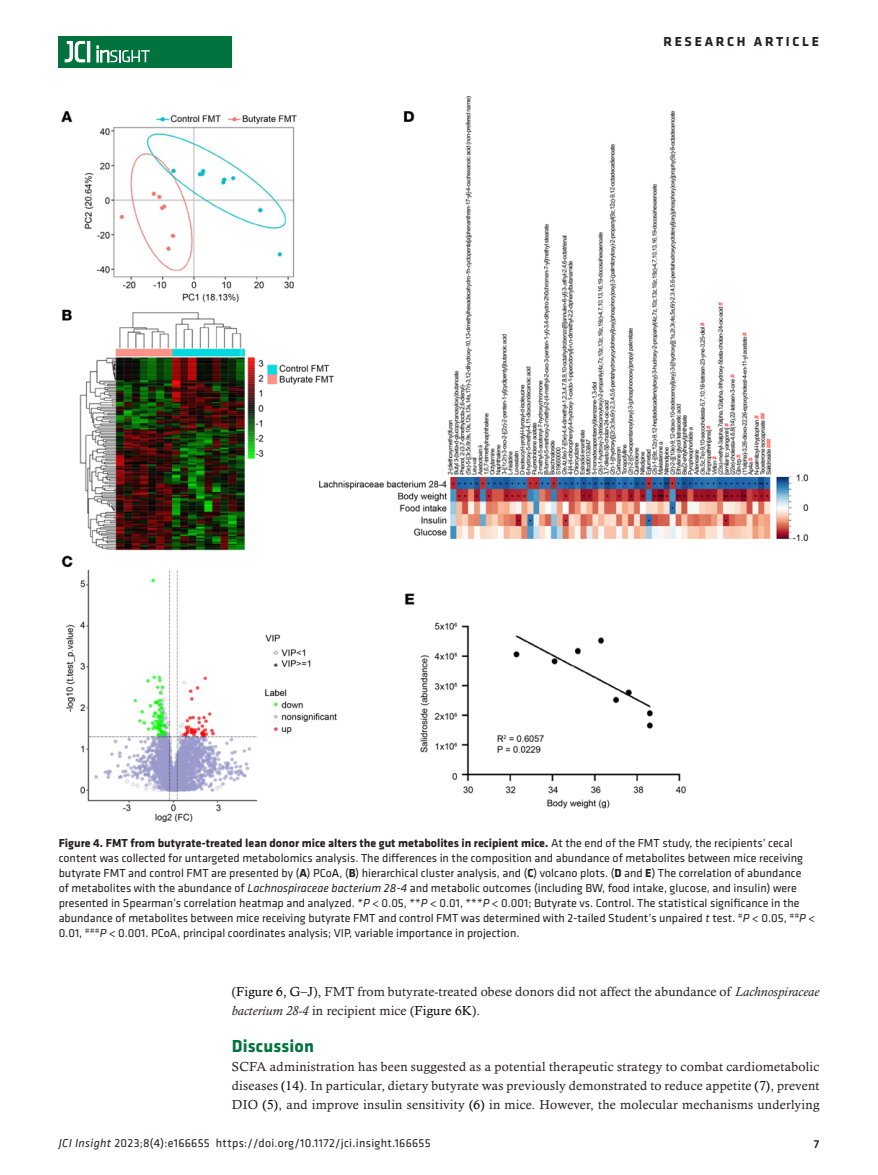
<style>
.page{position:relative;width:878px;height:1175px;background:#fff}
.page>*{position:absolute;margin:0;border:0;box-sizing:border-box;transform-origin:0 0}
.t1{font:700 18px "Klavika";letter-spacing:.01em;color:#00723e}
.t2{font:700 13.5px "Klavika Basic";letter-spacing:.2em;color:#231f20}
.t3{font:13.2px/18.8px "Calisto MT Std";letter-spacing:.01em;color:#231f20}
.t4{font:12px/15px "Klavika Basic";color:#231f20}
.t5{font:12px "Klavika Basic";letter-spacing:.025em;color:#231f20}
.t6{font:500 12px "Klavika Basic";color:#231f20}
.s1{font-weight:700}
.s2{color:#000}
.s3{font-style:italic}
</style>
<div class="page">
<div style="left:59px;top:36px;width:173px;height:31px;background:#00723e"></div>
<hr style="left:87px;top:41px;width:3px;height:21px;background:#fff">
<svg style="left:64px;top:41px;width:21px;height:22px"></svg>
<svg style="left:97px;top:46px;width:53px;height:16px"></svg>
<img style="left:62px;top:96px;width:747px;height:725px">
<p class="t2" style="left:663px;top:32px;width:157px">RESEARCH ARTICLE</p>
<p class="t4" style="left:59px;top:835px;width:758px"><span class="s1">Figure 4. FMT from butyrate-treated lean donor mice alters the gut metabolites in recipient mice.</span> At the end of the FMT study, the recipients’ cecal content was collected for untargeted metabolomics analysis. The differences in the composition and abundance of metabolites between mice receiving butyrate FMT and control FMT are presented by (<span class="s1">A</span>) PCo<span class="s2">A</span>, (<span class="s1">B</span>) hierarchical cluster analysis, and (<span class="s1">C</span>) volcano plots. (<span class="s1">D</span> and <span class="s1">E</span>) The correlation of abundance<br>of metabolites with the abundance of <span class="s3">Lachnospiraceae bacterium 28-4</span> and metabolic outcomes (including BW, food intake, glucose, and insulin) were presented in Spearman’s correlation heatmap and analyzed. *<span class="s3">P</span> &lt; 0.05, **<span class="s3">P</span> &lt; 0.01, ***<span class="s3">P</span> &lt; 0.001; Butyrate vs. Control. The statistical significance in the abundance of metabolites between mice receiving butyrate FMT and control FMT was determined with 2-tailed Student’s unpaired <span class="s3">t</span> test. <sup>#</sup><span class="s3">P</span> &lt; 0.05, <sup>##</sup><span class="s3">P</span> &lt; 0.01, <sup>###</sup><span class="s3">P</span> &lt; 0.001. PCoA, principal coordinates analysis; VIP, variable importance in projection.</p>
<p class="t3" style="left:232px;top:982px;width:589px">(<span class="s2">Figure 6, G–J</span>), FMT from butyrate-treated obese donors did not affect the abundance of <span class="s3">Lachnospiraceae bacterium 28-4</span> in recipient mice (<span class="s2">Figure 6K</span>).</p>
<h1 class="t1" style="left:232px;top:1033px;width:84px">Discussion</h1>
<p class="t3" style="left:232px;top:1057px;width:589px;text-align:justify">SCFA administration has been suggested as a potential therapeutic strategy to combat cardiometabolic diseases <span class="s2">(14)</span>. In particular, dietary butyrate was previously demonstrated to reduce appetite <span class="s2">(7)</span>, prevent DIO <span class="s2">(5)</span>, and improve insulin sensitivity <span class="s2">(6)</span> in mice. However, the molecular mechanisms underlying</p>
<p class="t5" style="left:59px;top:1135px;width:373px"><span class="s3">JCI Insight</span> 2023;8(4):e166655 https://doi.org/10.1172/jci.insight.166655</p>
<p class="t6" style="left:813px;top:1135px;width:7px">7</p>
</div>
